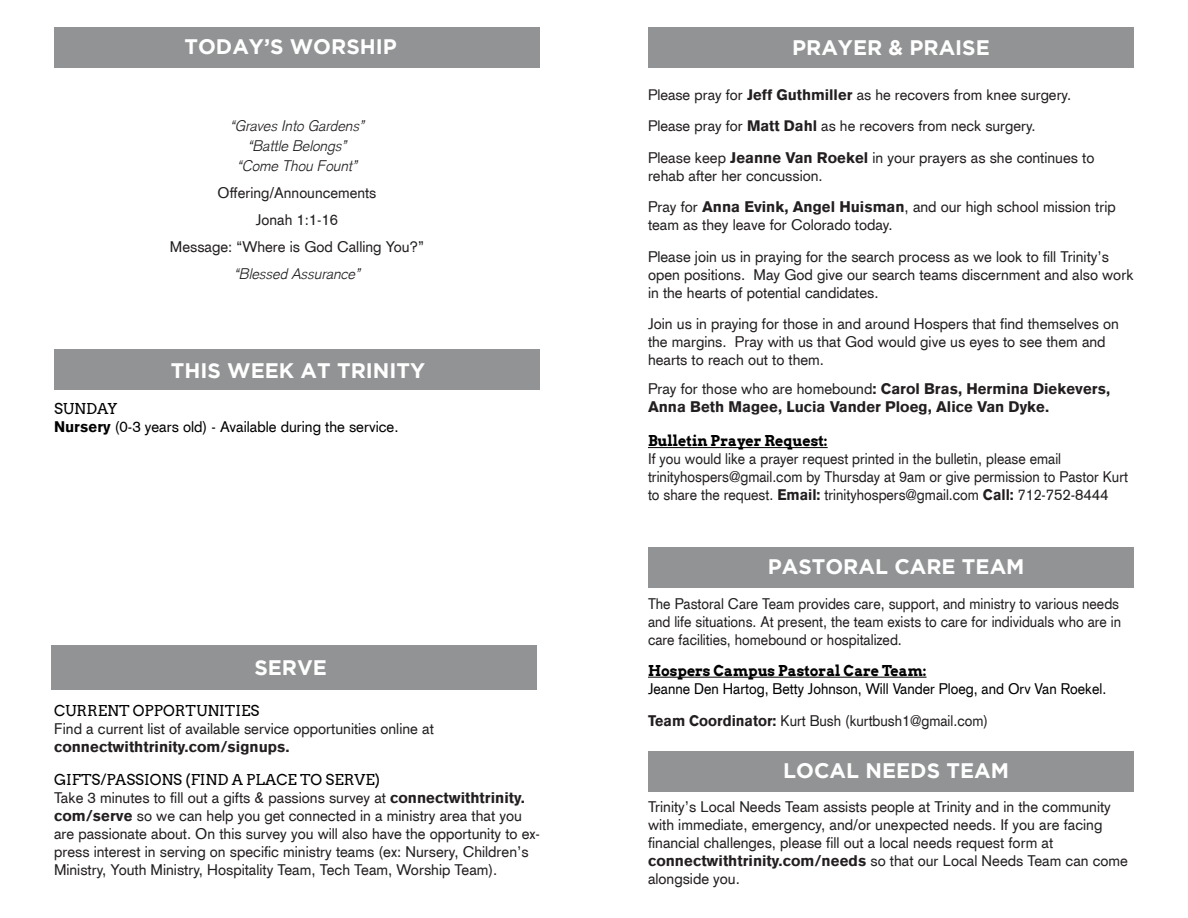
<style>
.page{position:relative;width:1188px;height:918px;background:#fff}
.page>*{position:absolute;margin:0;border:0;box-sizing:border-box;transform-origin:0 0}
.t1{font:700 21px "Gotham";color:#fff}
.t2{font:15px/18px "Akzidenz Grotesk CE";color:#231f20}
.t3{font:15px/18px "Akzidenz Grotesk CE";color:#231f20;scale:.95 1}
.t4{font:900 15px/18px "Akzidenz Grotesk CE";color:#231f20}
.t5{font:15px/18px "Akzidenz Grotesk CE";color:#000;scale:.95 1}
.t6{font:italic 300 15px "Akzidenz Grotesk";color:#231f20}
.t7{font:15px "Arvo";color:#000}
.t8{font:15px "Akzidenz Grotesk CE";color:#000}
.t9{font:14.85px "Akzidenz Grotesk CE";color:#231f20}
.s1{font-weight:900}
.s2{font-weight:400}
.s3{font-family:"Arvo";font-weight:700;color:#000}
.s4{font-family:"Arvo";font-weight:700}
</style>
<div class="page">
<div style="left:648px;top:547px;width:486px;height:41px;background:#919394"></div>
<div style="left:648px;top:27px;width:486px;height:40px;background:#919394"></div>
<div style="left:54px;top:349px;width:486px;height:41px;background:#919394"></div>
<div style="left:54px;top:27px;width:486px;height:41px;background:#919394"></div>
<hr style="left:648px;top:447px;width:180px;height:1px;background:#000">
<hr style="left:648px;top:677px;width:279px;height:1px;background:#000">
<div style="left:51px;top:646px;width:486px;height:44px;background:#919394"></div>
<div style="left:648px;top:751px;width:486px;height:41px;background:#919394"></div>
<p class="t1" style="left:185px;top:35px;width:214px">TODAY’S WORSHIP</p>
<p class="t6" style="left:230px;top:117px;width:135px">“Graves Into Gardens”</p>
<p class="t6" style="left:248px;top:137px;width:100px">“Battle Belongs”</p>
<p class="t6" style="left:237px;top:157px;width:121px">“Come Thou Fount”</p>
<p class="t2" style="left:218px;top:184px;width:160px">Offering/Announcements</p>
<p class="t2" style="left:256px;top:211px;width:84px">Jonah 1:1-16</p>
<p class="t2" style="left:170px;top:238px;width:256px">Message: “Where is God Calling You?”</p>
<p class="t6" style="left:234px;top:265px;width:127px">“Blessed Assurance”</p>
<p class="t1" style="left:171px;top:358px;width:256px">THIS WEEK AT TRINITY</p>
<p class="t7" style="left:54px;top:400px;width:65px">SUNDAY</p>
<p class="t8" style="left:54px;top:417px;width:346px"><span class="s1">Nursery</span> (0-3 years old) - Available during the service.</p>
<p class="t1" style="left:254px;top:656px;width:74px">SERVE</p>
<p class="t7" style="left:54px;top:701px;width:207px">CURRENT OPPORTUNITIES</p>
<p class="t2" style="left:54px;top:719px;width:381px">Find a current list of available service opportunities online at</p>
<p class="t4" style="left:54px;top:738px;width:237px">connectwithtrinity.com/signups.</p>
<p class="t7" style="left:54px;top:770px;width:328px">GIFTS/PASSIONS (FIND A PLACE TO SERVE)</p>
<p class="t2" style="left:54px;top:788px;width:488px">Take 3 minutes to fill out a gifts &amp; passions survey at <span class="s1">connectwithtrinity. com/serve</span> so we can help you get connected in a ministry area that you are passionate about. On this survey you will also have the opportunity to ex&shy;press interest in serving on specific ministry teams (ex: Nursery, Children’s Ministry, Youth Ministry, Hospitality Team, Tech Team, Worship Team).</p>
<p class="t1" style="left:792px;top:36px;width:199px">PRAYER &amp; PRAISE</p>
<p class="t9" style="left:648px;top:85px;width:425px">Please pray for <span class="s1">Jeff Guthmiller</span> as he recovers from knee surgery.</p>
<p class="t9" style="left:648px;top:117px;width:389px">Please pray for <span class="s1">Matt Dahl</span> as he recovers from neck surgery.</p>
<p class="t2" style="left:648px;top:149px;width:448px">Please keep <span class="s1">Jeanne Van Roekel</span> in your prayers as she continues to rehab after her concussion.</p>
<p class="t2" style="left:648px;top:198px;width:469px">Pray for <span class="s1">Anna Evink, Angel Huisman</span>, and our high school mission trip team as they leave for Colorado today.</p>
<p class="t2" style="left:648px;top:248px;width:487px">Please join us in praying for the search process as we look to fill Trinity’s open positions. May God give our search teams discernment and also work in the hearts of potential candidates.</p>
<p class="t2" style="left:648px;top:315px;width:472px">Join us in praying for those in and around Hospers that find themselves on the margins. Pray with us that God would give us eyes to see them and hearts to reach out to them.</p>
<p class="t4" style="left:648px;top:380px;width:464px"><span class="s2">Pray for those who are homebound</span>: Carol Bras, Hermina Diekevers,<br>Anna Beth Magee, Lucia Vander Ploeg, Alice Van Dyke.</p>
<p class="t3" style="left:648px;top:432px;width:507px"><span class="s3">Bulletin Prayer Request:<br></span>If you would like a prayer request printed in the bulletin, please email trinityhospers@gmail.com by Thursday at 9am or give permission to Pastor Kurt to share the request. <span class="s1">Email:</span> trinityhospers@gmail.com <span class="s1">Call:</span> 712-752-8444</p>
<p class="t1" style="left:768px;top:555px;width:258px">PASTORAL CARE TEAM</p>
<p class="t3" style="left:648px;top:594px;width:500px">The Pastoral Care Team provides care, support, and ministry to various needs and life situations. At present, the team exists to care for individuals who are in care facilities, homebound or hospitalized.</p>
<p class="t5" style="left:648px;top:662px;width:484px"><span class="s4">Hospers Campus Pastoral Care Team:<br></span>Jeanne Den Hartog, Betty Johnson, Will Vander Ploeg, and Orv Van Roekel.</p>
<p class="t3" style="left:648px;top:711px;width:359px"><span class="s1">Team Coordinator:</span> Kurt Bush (kurtbush1@gmail.com)</p>
<p class="t1" style="left:783px;top:758px;width:227px">LOCAL NEEDS TEAM</p>
<p class="t2" style="left:648px;top:798px;width:464px">Trinity’s Local Needs Team assists people at Trinity and in the community with immediate, emergency, and/or unexpected needs. If you are facing financial challenges, please fill out a local needs request form at</p>
<p class="t2" style="left:648px;top:852px;width:482px"><span class="s1">connectwithtrinity.com/needs</span> so that our Local Needs Team can come alongside you.</p>
</div>
